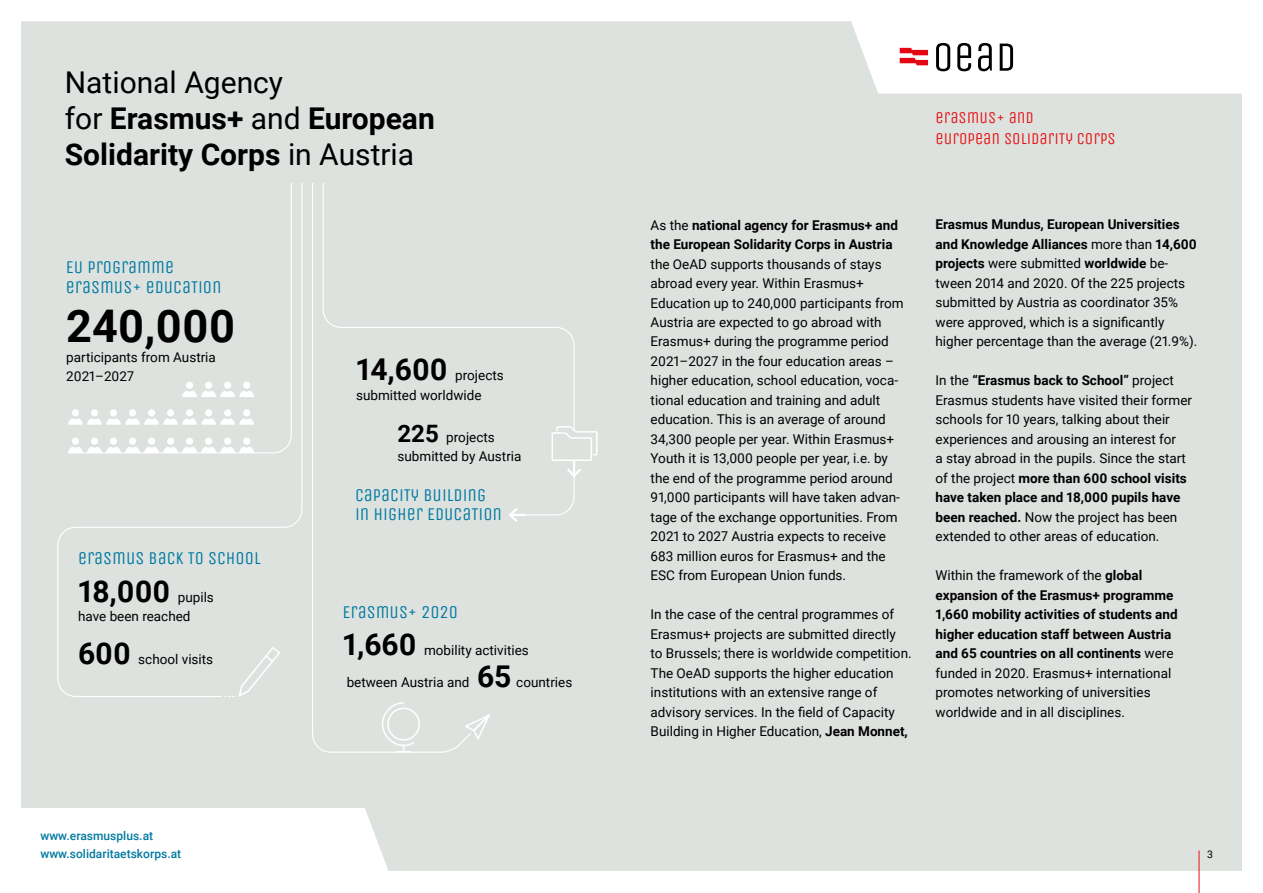
<style>
.page{position:relative;width:1263px;height:893px;background:#fff}
.page>*{position:absolute;margin:0;border:0;box-sizing:border-box;transform-origin:0 0}
.t1{font:700 45px "Roboto";color:#000}
.t2{font:700 30px/36px "Roboto";color:#000}
.t3{font:18px/19.5px "Unica One";color:#0079a0}
.t4{font:16.5px/21px "Unica One";color:#e41517}
.t5{font:13.5px/19.5px "Roboto";color:#000}
.t6{font:700 13.5px/19.5px "Roboto";color:#000}
.t7{font:500 12px/18px "Roboto";color:#0079a0}
.t8{font:10.5px "Roboto";color:#000}
.s1{font-weight:400}
.s2{font-weight:700;font-size:24px}
.s3{font-weight:700}
</style>
<div class="page">
<div style="left:21px;top:21px;width:1221px;height:851px;background:#dee2df"></div>
<div style="left:57px;top:182px;width:246px;height:516px;background:#dee2df"></div>
<div style="left:311px;top:182px;width:161px;height:571px;background:#dee2df"></div>
<div style="left:322px;top:182px;width:253px;height:334px;background:#dee2df"></div>
<svg style="left:551px;top:425px;width:47px;height:54px;background:#e2e6e3"></svg>
<svg style="left:507px;top:505px;width:18px;height:19px"></svg>
<svg style="left:381px;top:701px;width:40px;height:52px"></svg>
<svg style="left:224px;top:645px;width:57px;height:53px;background:#e0e3e1"></svg>
<svg style="left:464px;top:708px;width:32px;height:33px"></svg>
<hr style="left:1199px;top:850px;width:1px;height:43px;background:#e41517">
<h2 class="t2" style="left:65px;top:63px;width:371px"><span class="s1">National Agency<br>for</span> Erasmus+ <span class="s1">and</span> European<br>Solidarity Corps <span class="s1">in Austria</span></h2>
<h3 class="t3" style="left:66px;top:257px;width:157px">EU PROGRAMME<br>ERASMUS+ EDUCATION</h3>
<h1 class="t1" style="left:66px;top:295px;width:171px">240,000</h1>
<p class="t5" style="left:66px;top:347px;width:151px">participants from Austria<br>2021–2027</p>
<h3 class="t3" style="left:78px;top:548px;width:184px">ERASMUS BACK TO SCHOOL</h3>
<h2 class="t2" style="left:78px;top:572px;width:94px">18,000</h2>
<p class="t5" style="left:78px;top:587px;width:137px;text-indent:100px">pupils have been reached</p>
<h2 class="t2" style="left:78px;top:634px;width:54px">600</h2>
<p class="t5" style="left:138px;top:648px;width:76px">school visits</p>
<p class="t7" style="left:40px;top:826px;width:142px">www.erasmusplus.at www.solidaritaetskorps.at</p>
<h2 class="t2" style="left:356px;top:350px;width:93px">14,600</h2>
<p class="t5" style="left:356px;top:365px;width:149px;text-indent:99px">projects submitted worldwide</p>
<p class="t5" style="left:397px;top:427px;width:125px"><span class="s2">225</span> projects submitted by Austria</p>
<h3 class="t3" style="left:355px;top:485px;width:148px">CAPACITY BUILDING<br>IN HIGHER EDUCATION</h3>
<h3 class="t3" style="left:342px;top:602px;width:117px">ERASMUS+ 2020</h3>
<h2 class="t2" style="left:343px;top:625px;width:75px">1,660</h2>
<p class="t5" style="left:424px;top:640px;width:106px">mobility activities</p>
<p class="t5" style="left:347px;top:672px;width:124px">between Austria and</p>
<h2 class="t2" style="left:477px;top:657px;width:36px">65</h2>
<p class="t5" style="left:516px;top:672px;width:58px">countries</p>
<p class="t4" style="left:935px;top:107px;width:182px">ERASMUS+ AND<br>EUROPEAN SOLIDARITY CORPS</p>
<p class="t6" style="left:651px;top:214px;width:249px"><span class="s1">As the</span> national agency for Erasmus+ and the European Solidarity Corps in Austria</p>
<p class="t5" style="left:651px;top:253px;width:254px">the OeAD supports thousands of stays abroad every year. Within Erasmus+ Education up to 240,000 participants from Austria are expected to go abroad with Erasmus+ during the programme period 2021–2027 in the four education areas – higher education, school education, voca&shy;tional education and training and adult education. This is an average of around 34,300 people per year. Within Erasmus+ Youth it is 13,000 people per year, i.e. by the end of the programme period around 91,000 participants will have taken advan&shy;tage of the exchange opportunities. From 2021 to 2027 Austria expects to receive 683 million euros for Erasmus+ and the ESC from European Union funds.</p>
<p class="t5" style="left:651px;top:604px;width:263px">In the case of the central programmes of Erasmus+ projects are submitted directly<br>to Brussels; there is worldwide competition.<br>The OeAD supports the higher education institutions with an extensive range of advisory services. In the field of Capacity Building in Higher Education, <span class="s3">Jean Monnet,</span></p>
<p class="t5" style="left:935px;top:214px;width:263px"><span class="s3">Erasmus Mundus, European Universities and Knowledge Alliances</span> more than <span class="s3">14,600 projects</span> were submitted <span class="s3">worldwide</span> be&shy;tween 2014 and 2020. Of the 225 projects submitted by Austria as coordinator 35% were approved, which is a significantly higher percentage than the average (21.9%).</p>
<p class="t5" style="left:935px;top:370px;width:258px">In the <span class="s3">“Erasmus back to School”</span> project Erasmus students have visited their former schools for 10 years, talking about their experiences and arousing an interest for<br>a stay abroad in the pupils. Since the start of the project <span class="s3">more than 600 school visits have taken place and 18,000 pupils have been reached.</span> Now the project has been extended to other areas of education.</p>
<p class="t6" style="left:935px;top:565px;width:244px"><span class="s1">Within the framework of the</span> global expansion of the Erasmus+ programme 1,660 mobility activities of students and higher education staff between Austria and 65 countries on all continents <span class="s1">were funded in 2020. Erasmus+ international promotes networking of universities worldwide and in all disciplines.</span></p>
<p class="t8" style="left:1207px;top:847px;width:7px">3</p>
</div>
